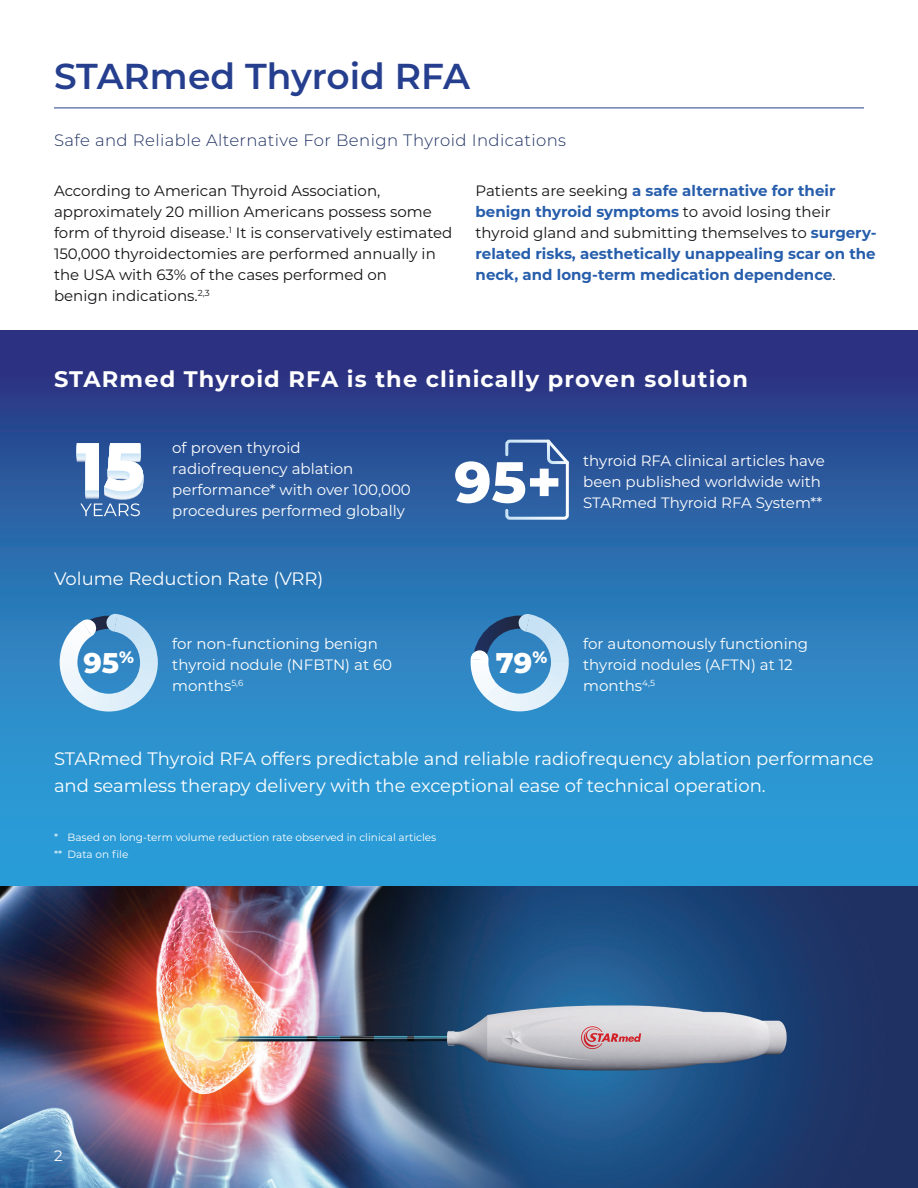
<style>
.page{position:relative;width:918px;height:1188px;background:#fff}
.page>*{position:absolute;margin:0;border:0;box-sizing:border-box;transform-origin:0 0}
.t1{font:800 57.6px "Montserrat";color:#fff}
.t2{font:800 45.6px "Montserrat";color:#fff}
.t3{font:600 36px "Montserrat";color:#253f8e}
.t4{font:800 36px "Montserrat";color:#fff}
.t5{font:800 28.5px "Montserrat";color:#fff}
.t6{font:700 22.5px "Montserrat";letter-spacing:.05em;color:#fff}
.t7{font:18px/27px "Montserrat";color:#fff}
.t8{font:300 16.5px "Montserrat";letter-spacing:.025em;color:#1e3062}
.t9{font:15px/21px "Montserrat";color:#fff}
.t10{font:15px/21px "Montserrat";color:#131316}
.t11{font:700 15px/21px "Montserrat";color:#275eac}
.t12{font:10.5px/17px "Montserrat";color:#fff}
.s1{font-weight:400;color:#131316}
</style>
<div class="page">
<img style="left:0;top:886px;width:918px;height:302px">
<svg style="left:0;top:330px;width:918px;height:556px;background:#2b71b3"></svg>
<hr style="left:54px;top:108px;width:810px;height:1px;background:#253f8e">
<svg style="left:77px;top:443px;width:66px;height:73px"></svg>
<svg style="left:471px;top:614px;width:98px;height:97px;background:#70a5ce"></svg>
<svg style="left:60px;top:614px;width:98px;height:98px;background:#7db2d8"></svg>
<svg style="left:504px;top:438px;width:66px;height:101px;background:#3e6ba8"></svg>
<h3 class="t3" style="left:54px;top:51px;width:418px">STARmed Thyroid RFA</h3>
<p class="t8" style="left:54px;top:129px;width:514px">Safe and Reliable Alternative For Benign Thyroid Indications</p>
<p class="t10" style="left:54px;top:180px;width:400px">According to American Thyroid Association, approximately 20 million Americans possess some form of thyroid disease.<sup>1</sup> It is conservatively estimated 150,000 thyroidectomies are performed annually in the USA with 63% of the cases performed on<br>benign indications.<sup>2,3</sup></p>
<p class="t11" style="left:476px;top:179px;width:402px"><span class="s1">Patients are seeking</span> a safe alternative for their benign thyroid symptoms <span class="s1">to avoid losing their thyroid gland and submitting themselves to</span> surgery&shy;related risks, aesthetically unappealing scar on the neck, and long-term medication dependence<span class="s1">.</span></p>
<h3 class="t6" style="left:54px;top:363px;width:696px">STARmed Thyroid RFA is the clinically proven solution</h3>
<p class="t9" style="left:172px;top:437px;width:240px">of proven thyroid radiofrequency ablation performance* with over 100,000 procedures performed globally</p>
<h1 class="t1" style="left:382px;top:429px;width:109px">95+</h1>
<h1 class="t1" style="left:454px;top:440px;width:109px">95+</h1>
<p class="t7" style="left:54px;top:564px;width:271px">Volume Reduction Rate (VRR)</p>
<p class="t9" style="left:583px;top:449px;width:243px">thyroid RFA clinical articles have been published worldwide with<br>STARmed Thyroid RFA System**</p>
<h3 class="t4" style="left:690px;top:472px;width:69px">95+</h3>
<h3 class="t5" style="left:83px;top:642px;width:52px">95<sup>%</sup></h3>
<p class="t9" style="left:172px;top:632px;width:221px">for non-functioning benign thyroid nodule (NFBTN) at 60 months<sup>5,6</sup></p>
<p class="t9" style="left:583px;top:632px;width:227px">for autonomously functioning thyroid nodules (AFTN) at 12 months<sup>4,5</sup></p>
<h3 class="t5" style="left:496px;top:642px;width:53px">79<sup>%</sup></h3>
<h3 class="t5" style="left:723px;top:642px;width:52px">95<sup>%</sup></h3>
<h2 class="t2" style="left:144px;top:711px;width:84px">79<sup>%</sup></h2>
<h2 class="t2" style="left:508px;top:711px;width:83px">95<sup>%</sup></h2>
<p class="t7" style="left:54px;top:744px;width:821px">STARmed Thyroid RFA offers predictable and reliable radiofrequency ablation performance and seamless therapy delivery with the exceptional ease of technical operation.</p>
<p class="t12" style="left:54px;top:828px;width:384px">* Based on long-term volume reduction rate observed in clinical articles ** Data on file</p>
<p class="t9" style="left:54px;top:1145px;width:10px">2</p>
</div>
